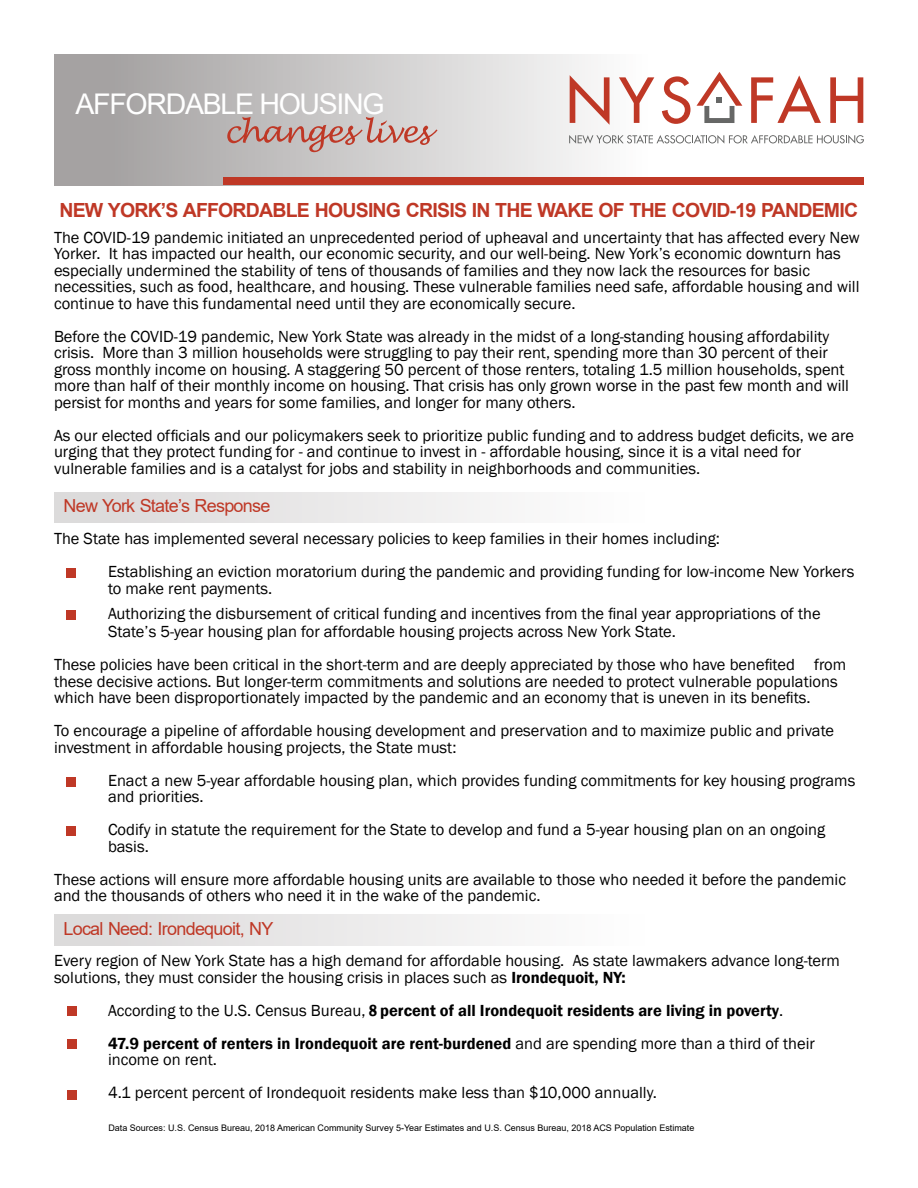
<style>
.page{position:relative;width:918px;height:1188px;background:#fff}
.page>*{position:absolute;margin:0;border:0;box-sizing:border-box;transform-origin:0 0}
.t1{font:28.5px "Arial";letter-spacing:-.045em;color:#fff}
.t2{font:700 19.5px "Arial";letter-spacing:-.04em;color:#bf3826}
.t3{font:18px "Arial";letter-spacing:-.04em;color:#bf3826}
.t4{font:16.5px/16.5px "Franklin Gothic";color:#000}
.t5{font:600 16.5px/33px "Franklin Gothic";color:#000}
.t6{font:9px "Arial";color:#000}
.s1{font-weight:600}
.s2{font-weight:400}
.s3{font-stretch:condensed}
</style>
<div class="page">
<div style="left:54px;top:54px;width:810px;height:131px;background:linear-gradient(to right,#a3a0a0,#fff)"></div>
<svg style="left:570px;top:75px;width:40px;height:50px"></svg>
<svg style="left:619px;top:77px;width:35px;height:46px"></svg>
<svg style="left:751px;top:75px;width:70px;height:48px"></svg>
<svg style="left:830px;top:77px;width:33px;height:46px"></svg>
<svg style="left:569px;top:135px;width:295px;height:9px"></svg>
<svg style="left:662px;top:72px;width:80px;height:52px"></svg>
<svg style="left:227px;top:117px;width:211px;height:35px;background:#c7aca8"></svg>
<div style="left:223px;top:177px;width:641px;height:8px;background:#bf3826"></div>
<div style="left:54px;top:492px;width:810px;height:31px;background:linear-gradient(to right,#dcdada,#fff)"></div>
<div style="left:67px;top:1006px;width:9px;height:9px;background:#bf3826"></div>
<div style="left:67px;top:1040px;width:9px;height:9px;background:#bf3826"></div>
<div style="left:67px;top:1090px;width:9px;height:9px;background:#bf3826"></div>
<div style="left:54px;top:914px;width:810px;height:31px;background:linear-gradient(to right,#dcdada,#fff)"></div>
<div style="left:67px;top:569px;width:9px;height:9px;background:#bf3826"></div>
<div style="left:67px;top:778px;width:9px;height:9px;background:#bf3826"></div>
<div style="left:67px;top:610px;width:9px;height:9px;background:#bf3826"></div>
<div style="left:67px;top:826px;width:9px;height:9px;background:#bf3826"></div>
<h1 class="t1" style="left:76px;top:93px;width:311px">AFFORDABLE HOUSING</h1>
<p class="t2" style="left:59px;top:203px;width:800px">NEW YORK’S AFFORDABLE HOUSING CRISIS IN THE WAKE OF THE COVID-19 PANDEMIC</p>
<p class="t4" style="left:54px;top:230px;width:807px">The COVID-19 pandemic initiated an unprecedented period of upheaval and uncertainty that has affected every New Yorker. It has impacted our health, our economic security, and our well-being. New York’s economic downturn has especially undermined the stability of tens of thousands of families and they now lack the resources for basic necessities, such as food, healthcare, and housing. These vulnerable families need safe, affordable housing and will continue to have this fundamental need until they are economically secure.</p>
<p class="t4" style="left:54px;top:329px;width:797px">Before the COVID-19 pandemic, New York State was already in the midst of a long-standing housing affordability crisis. More than 3 million households were struggling to pay their rent, spending more than 30 percent of their gross monthly income on housing. A staggering 50 percent of those renters, totaling 1.5 million households, spent more than half of their monthly income on housing. That crisis has only grown worse in the past few month and will persist for months and years for some families, and longer for many others.</p>
<p class="t4" style="left:54px;top:428px;width:802px">As our elected officials and our policymakers seek to prioritize public funding and to address budget deficits, we are urging that they protect funding for - and continue to invest in - affordable housing, since it is a vital need for vulnerable families and is a catalyst for jobs and stability in neighborhoods and communities.</p>
<p class="t3" style="left:63px;top:499px;width:209px">New York State’s Response</p>
<p class="t4" style="left:108px;top:523px;width:748px;line-height:33px;text-indent:-54px">The State has implemented several necessary policies to keep families in their homes including:<br>Establishing an eviction moratorium during the pandemic and providing funding for low-income New Yorkers</p>
<p class="t4" style="left:108px;top:577px;width:714px;line-height:25.5px">to make rent payments.<br>Authorizing the disbursement of critical funding and incentives from the final year appropriations of the</p>
<p class="t4" style="left:54px;top:616px;width:794px;line-height:33px;text-indent:54px">State’s 5-year housing plan for affordable housing projects across New York State.<br>These policies have been critical in the short-term and are deeply appreciated by those who have benefited from</p>
<p class="t4" style="left:54px;top:674px;width:785px">these decisive actions. But longer-term commitments and solutions are needed to protect vulnerable populations which have been disproportionately impacted by the pandemic and an economy that is uneven in its benefits.</p>
<p class="t4" style="left:54px;top:724px;width:782px">To encourage a pipeline of affordable housing development and preservation and to maximize public and private investment in affordable housing projects, the State must:</p>
<p class="t4" style="left:108px;top:773px;width:749px">Enact a new 5-year affordable housing plan, which provides funding commitments for key housing programs and priorities.</p>
<p class="t4" style="left:108px;top:823px;width:719px">Codify in statute the requirement for the State to develop and fund a 5-year housing plan on an ongoing basis.</p>
<p class="t4" style="left:54px;top:872px;width:794px">These actions will ensure more affordable housing units are available to those who needed it before the pandemic and the thousands of others who need it in the wake of the pandemic.</p>
<p class="t3" style="left:63px;top:922px;width:212px">Local Need: Irondequoit, NY</p>
<p class="t4" style="left:54px;top:954px;width:788px">Every region of New York State has a high demand for affordable housing. As state lawmakers advance long-term solutions, they must consider the housing crisis in places such as <span class="s1">Irondequoit, NY:</span></p>
<p class="t5" style="left:108px;top:995px;width:709px"><span class="s2">According to the U.S. Census Bureau,</span> <span class="s3">8</span> percent of all Irondequoit residents are living in poverty<span class="s2">.<br></span>47.9 percent of renters in Irondequoit are rent-burdened <span class="s2">and are spending more than a third of their</span></p>
<p class="t4" style="left:108px;top:1045px;width:551px;line-height:33px">income on rent.<br>4.1 percent percent of Irondequoit residents make less than $10,000 annually.</p>
<p class="t6" style="left:108px;top:1124px;width:587px">Data Sources: U.S. Census Bureau, 2018 American Community Survey 5-Year Estimates and U.S. Census Bureau, 2018 ACS Population Estimate</p>
</div>
